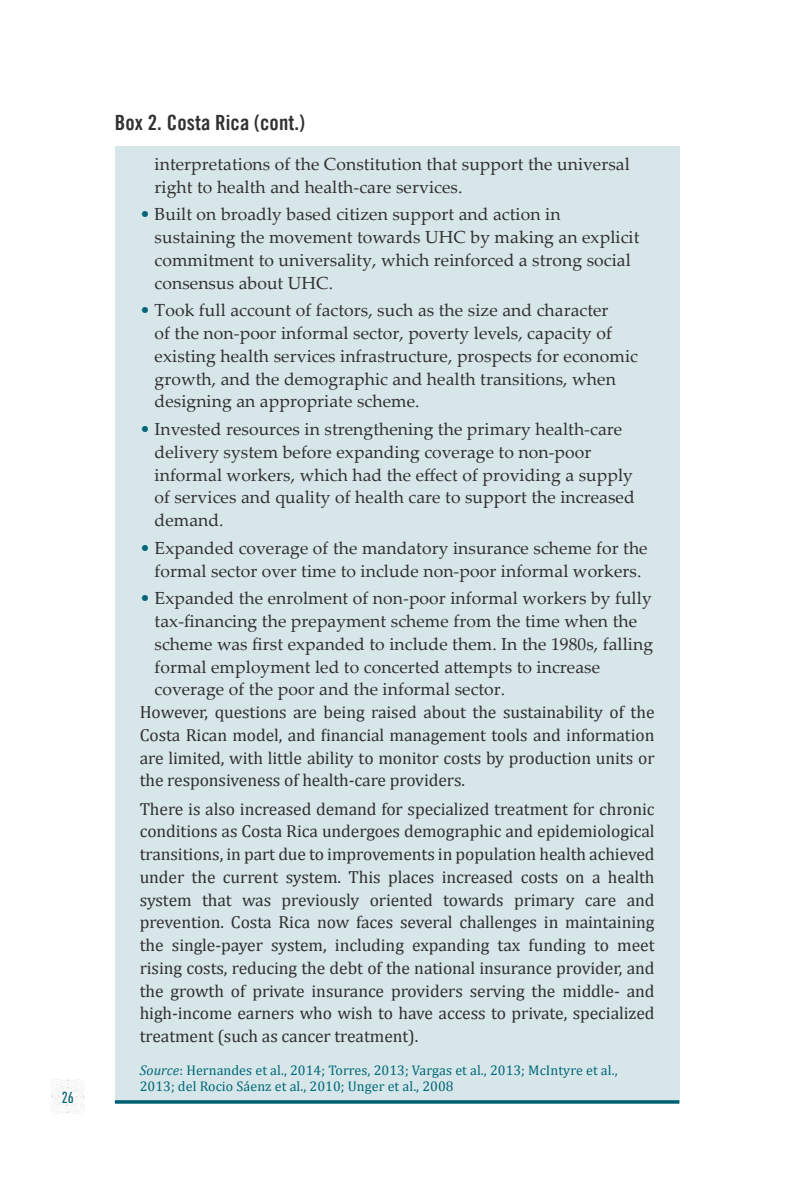
<style>
.page{position:relative;width:794px;height:1191px;background:#fff}
.page>*{position:absolute;margin:0;border:0;box-sizing:border-box;transform-origin:0 0}
.Box_Heading{font:21px "Trade Gothic Bold Cond Twenty";letter-spacing:.005em;color:#312f30}
.Box_Text_List{font:17.5px/22.8px "Palatino Linotype";letter-spacing:.005em;color:#312f30}
.Body_text__avp{font:17.5px/22.8px "Cambria";letter-spacing:-.005em;color:#312f30;text-align:justify}
.t1{font:500 15.75px "DIN Cond";color:#006072}
.Table_source___notes{font:14px/16.8px "Cambria";letter-spacing:.005em;color:#006778}
.s1{color:#006778}
.s2{font-style:italic}
</style>
<div class="page">
<svg style="left:51px;top:1079px;width:34px;height:34px"></svg>
<div style="left:115px;top:147px;width:564px;height:955px;background:#d6e6e9"></div>
<hr style="left:115px;top:1100px;width:564px;height:3px;background:#006072">
<p class="t1" style="left:62px;top:1087px;width:14px">26</p>
<p class="Box_Heading" style="left:115px;top:110px;width:192px">Box 2. Costa Rica (cont.)</p>
<p class="Box_Text_List" style="left:155px;top:152px;width:477px">interpretations of the Constitution that support the universal right to health and health-care services.</p>
<p class="Box_Text_List" style="left:155px;top:202px;width:486px;text-indent:-15px"><span class="s1">•</span> Built on broadly based citizen support and action in sustaining the movement towards UHC by making an explicit commitment to universality, which reinforced a strong social consensus about UHC.</p>
<p class="Box_Text_List" style="left:155px;top:298px;width:485px;text-indent:-15px"><span class="s1">•</span> Took full account of factors, such as the size and character<br>of the non-poor informal sector, poverty levels, capacity of existing health services infrastructure, prospects for economic growth, and the demographic and health transitions, when designing an appropriate scheme.</p>
<p class="Box_Text_List" style="left:155px;top:417px;width:481px;text-indent:-15px"><span class="s1">•</span> Invested resources in strengthening the primary health-care delivery system before expanding coverage to non-poor informal workers, which had the effect of providing a supply of services and quality of health care to support the increased demand.</p>
<p class="Box_Text_List" style="left:140px;top:536px;width:509px;text-align:center"><span class="s1">•</span> Expanded coverage of the mandatory insurance scheme for the formal sector over time to include non-poor informal workers.</p>
<p class="Box_Text_List" style="left:155px;top:586px;width:500px;text-indent:-15px"><span class="s1">•</span> Expanded the enrolment of non-poor informal workers by fully tax-financing the prepayment scheme from the time when the scheme was first expanded to include them. In the 1980s, falling formal employment led to concerted attempts to increase coverage of the poor and the informal sector.</p>
<p class="Body_text__avp" style="left:140px;top:701px;width:516px">However, questions are being raised about the sustainability of the Costa Rican model, and financial management tools and information are limited, with little ability to monitor costs by production units or the responsiveness of health-care providers.</p>
<p class="Body_text__avp" style="left:140px;top:797px;width:516px">There is also increased demand for specialized treatment for chronic conditions as Costa Rica undergoes demographic and epidemiological transitions, in part due to improvements in population health achieved under the current system. This places increased costs on a health system that was previously oriented towards primary care and prevention. Costa Rica now faces several challenges in maintaining the single-payer system, including expanding tax funding to meet rising costs, reducing the debt of the national insurance provider, and the growth of private insurance providers serving the middle- and high-income earners who wish to have access to private, specialized treatment (such as cancer treatment).</p>
<p class="Table_source___notes" style="left:140px;top:1061px;width:479px"><span class="s2">Source</span>: Hernandes et al., 2014; Torres, 2013; Vargas et al., 2013; McIntyre et al.,<br>2013; del Rocio Sáenz et al., 2010; Unger et al., 2008</p>
</div>
